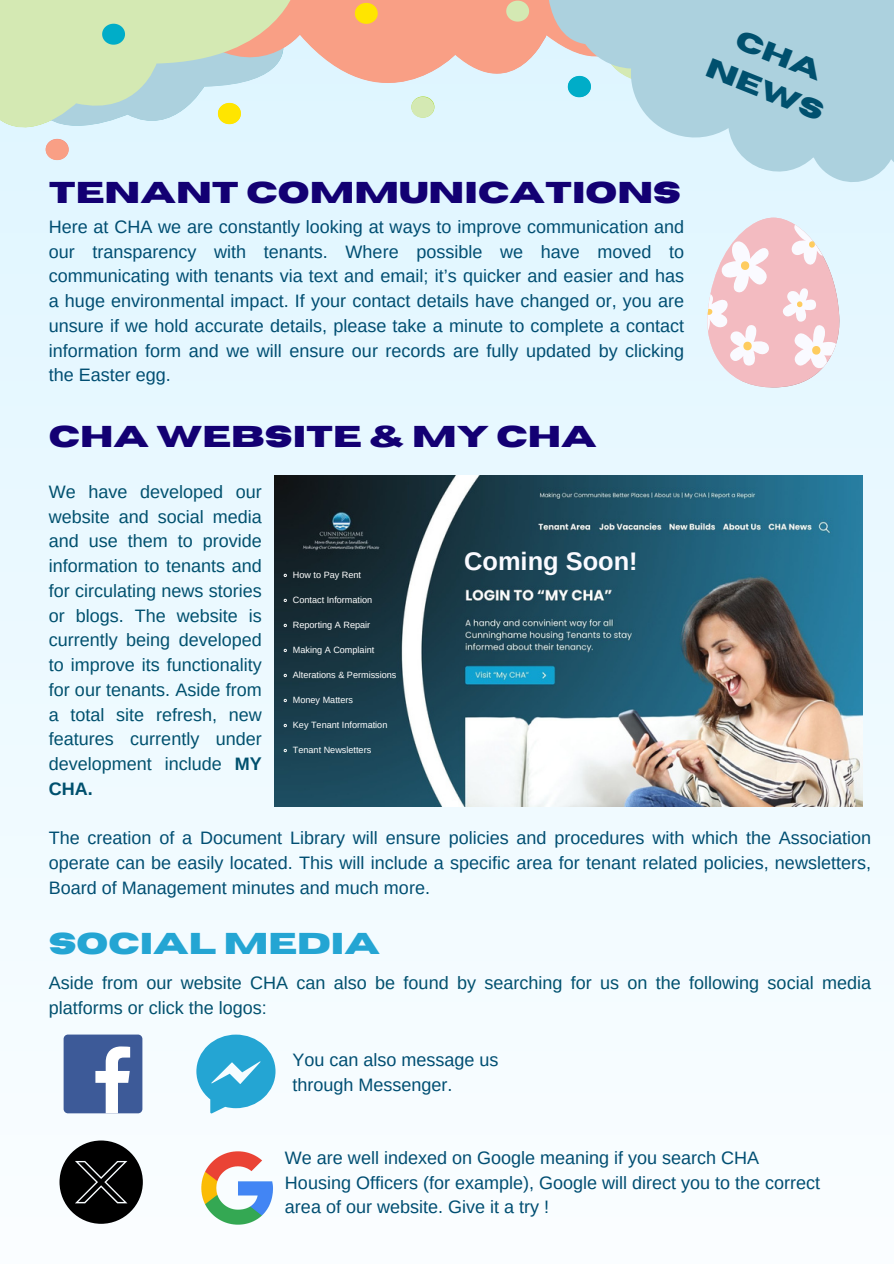
<style>
.page{position:relative;width:894px;height:1264px;background:#fff}
.page>*{position:absolute;margin:0;border:0;box-sizing:border-box;transform-origin:0 0}
.t1{font:700 30px "Horizon";color:#130073}
.t2{font:700 30px "Horizon";color:#24a5d3}
.t3{font:700 27px/37.2px "Horizon";color:#00506e;text-align:center}
.t4{font:700 25.35px "Arimo";color:#fafaff}
.t5{font:18px/24.8px "Arimo";color:#004e72;text-align:justify}
.t6{font:18px/24.8px "Arimo";color:#00506e;text-align:justify}
.t7{font:9.15px "Arimo";color:#fff}
.s1{font-weight:700}
</style>
<div class="page">
<img style="left:0;top:130px;width:893px;height:1094px">
<svg style="left:296px;top:0;width:245px;height:130px;background:#ecc8bf"></svg>
<svg style="left:355px;top:2px;width:23px;height:22px"></svg>
<svg style="left:506px;top:0;width:23px;height:22px"></svg>
<svg style="left:411px;top:96px;width:23px;height:22px"></svg>
<svg style="left:0;top:0;width:296px;height:156px;background:#d6e8bc"></svg>
<svg style="left:37px;top:23px;width:253px;height:137px;background:#d1e5d4"></svg>
<svg style="left:541px;top:0;width:352px;height:233px;background:#c2e0ea"></svg>
<svg style="left:707px;top:218px;width:132px;height:169px"></svg>
<img style="left:274px;top:475px;width:588px;height:331px">
<div style="left:64px;top:1034px;width:78px;height:79px;background:#3d5a98;border-radius:4px"></div>
<svg style="left:95px;top:1046px;width:35px;height:67px"></svg>
<svg style="left:59px;top:1140px;width:84px;height:83px"></svg>
<img style="left:199px;top:1148px;width:78px;height:77px">
<svg style="left:196px;top:1034px;width:79px;height:79px"></svg>
<svg style="left:283px;top:573px;width:4px;height:4px"></svg>
<svg style="left:283px;top:598px;width:4px;height:4px"></svg>
<svg style="left:283px;top:623px;width:4px;height:4px"></svg>
<svg style="left:283px;top:648px;width:4px;height:4px"></svg>
<svg style="left:283px;top:673px;width:4px;height:4px"></svg>
<svg style="left:283px;top:698px;width:4px;height:4px"></svg>
<svg style="left:283px;top:723px;width:4px;height:4px"></svg>
<svg style="left:283px;top:748px;width:4px;height:4px"></svg>
<h2 class="t3" style="left:727px;top:16px;width:126px;rotate:22deg">CHA<br>NEWS</h2>
<h1 class="t1" style="left:49px;top:177px;width:633px">TENANT COMMUNICATIONS</h1>
<p class="t5" style="left:49px;top:214px;width:637px">Here at CHA we are constantly looking at ways to improve communication and our transparency with tenants. Where possible we have moved to communicating with tenants via text and email; it’s quicker and easier and has a huge environmental impact. If your contact details have changed or, you are unsure if we hold accurate details, please take a minute to complete a contact information form and we will ensure our records are fully updated by clicking the Easter egg.</p>
<h1 class="t1" style="left:49px;top:421px;width:549px">CHA WEBSITE &amp; MY CHA</h1>
<p class="t6" style="left:49px;top:479px;width:215px">We have developed our website and social media and use them to provide information to tenants and for circulating news stories or blogs. The website is currently being developed to improve its functionality for our tenants. Aside from a total site refresh, new features currently under development include <span class="s1">MY CHA.</span></p>
<h3 class="t4" style="left:464px;top:547px;width:175px">Coming Soon!</h3>
<p class="t7" style="left:293px;top:569px;width:70px">How to Pay Rent</p>
<p class="t7" style="left:293px;top:594px;width:81px">Contact Information</p>
<p class="t7" style="left:293px;top:619px;width:79px">Reporting A Repair</p>
<p class="t7" style="left:293px;top:644px;width:83px">Making A Complaint</p>
<p class="t7" style="left:293px;top:669px;width:105px">Alterations &amp; Permissions</p>
<p class="t7" style="left:293px;top:694px;width:62px">Money Matters</p>
<p class="t7" style="left:293px;top:719px;width:96px">Key Tenant Information</p>
<p class="t7" style="left:293px;top:744px;width:80px">Tenant Newsletters</p>
<p class="t5" style="left:49px;top:825px;width:823px">The creation of a Document Library will ensure policies and procedures with which the Association operate can be easily located. This will include a specific area for tenant related policies, newsletters, Board of Management minutes and much more.</p>
<h1 class="t2" style="left:49px;top:929px;width:333px">SOCIAL MEDIA</h1>
<p class="t6" style="left:49px;top:970px;width:823px">Aside from our website CHA can also be found by searching for us on the following social media platforms or click the logos:</p>
<p class="t5" style="left:292px;top:1047px;width:208px">You can also message us through Messenger.</p>
<p class="t5" style="left:285px;top:1145px;width:536px;text-align:left">We are well indexed on Google meaning if you search CHA<br>Housing Officers (for example), Google will direct you to the correct area of our website. Give it a try !</p>
</div>
